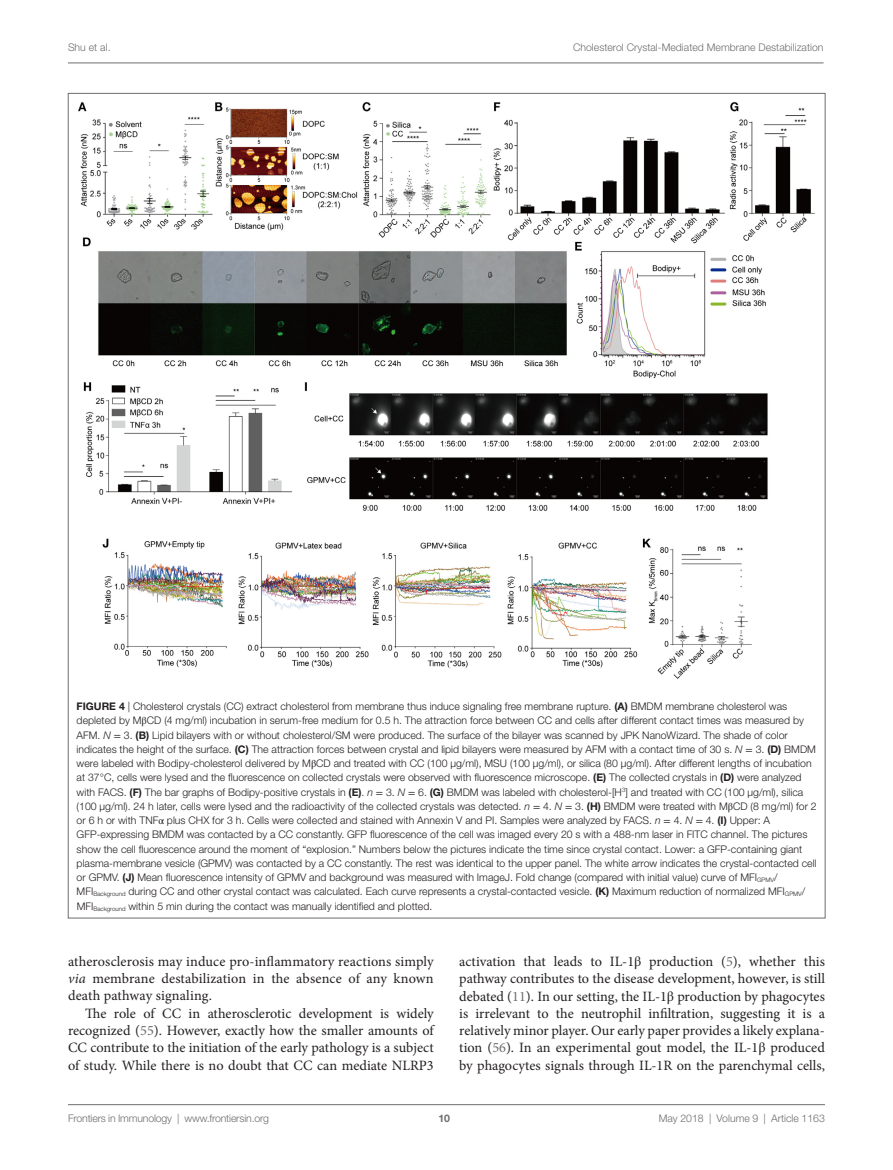
<style>
.page{position:relative;width:893px;height:1170px;background:#fff}
.page>*{position:absolute;margin:0;border:0;box-sizing:border-box;transform-origin:0 0}
.t1{font:14.25px/17.2px "Minion Pro";color:#231f20;text-align:justify}
.t2{font:300 10.5px/14.2px "Helvetica Neue LT Std";color:#231f20}
.t3{font:300 10.5px "Helvetica Neue LT Std";color:#6c6d70}
.t4{font:700 10.5px "Helvetica Neue LT Std";color:#6c6d70}
.s1{font-weight:700}
.s2{font-family:"STIX General";font-weight:400}
.s3{font-style:italic}
.s4{color:#6c6d70}
.s5{font-family:"STIX General"}
</style>
<div class="page">
<img style="left:78px;top:102px;width:737px;height:577px">
<hr style="left:68px;top:63px;width:756px;height:1px;background:#6c6d70">
<hr style="left:68px;top:1104px;width:757px;height:1px;background:#6c6d70">
<p class="t3" style="left:68px;top:41px;width:44px">Shu et al.</p>
<p class="t3" style="left:573px;top:41px;width:252px">Cholesterol Crystal-Mediated Membrane Destabilization</p>
<p class="t2" style="left:77px;top:698px;width:742px"><span class="s1">FIGURE 4</span> | Cholesterol crystals (CC) extract cholesterol from membrane thus induce signaling free membrane rupture. <span class="s1">(A)</span> BMDM membrane cholesterol was depleted by M<span class="s2">β</span>CD (4 mg/ml) incubation in serum-free medium for 0.5 h. The attraction force between CC and cells after different contact times was measured by AFM. <span class="s3">N</span> <span class="s2">=</span> 3. <span class="s1">(B)</span> Lipid bilayers with or without cholesterol/SM were produced. The surface of the bilayer was scanned by JPK NanoWizard. The shade of color indicates the height of the surface. <span class="s1">(C)</span> The attraction forces between crystal and lipid bilayers were measured by AFM with a contact time of 30 s. <span class="s3">N</span> <span class="s2">=</span> 3. <span class="s1">(D)</span> BMDM were labeled with Bodipy-cholesterol delivered by M<span class="s2">β</span>CD and treated with CC (100 µg/ml), MSU (100 µg/ml), or silica (80 µg/ml). After different lengths of incubation at 37°C, cells were lysed and the fluorescence on collected crystals were observed with fluorescence microscope. <span class="s1">(E)</span> The collected crystals in <span class="s1">(D)</span> were analyzed with FACS. <span class="s1">(F)</span> The bar graphs of Bodipy-positive crystals in <span class="s1">(E)</span>. <span class="s3">n</span> <span class="s2">=</span> 3. <span class="s3">N</span> <span class="s2">=</span> 6. <span class="s1">(G)</span> BMDM was labeled with cholesterol-[H<sup>3</sup>] and treated with CC (100 µg/ml), silica (100 µg/ml). 24 h later, cells were lysed and the radioactivity of the collected crystals was detected. <span class="s3">n</span> <span class="s2">=</span> 4. <span class="s3">N</span> <span class="s2">=</span> 3. <span class="s1">(H)</span> BMDM were treated with M<span class="s2">β</span>CD (8 mg/ml) for 2 or 6 h or with TNF<span class="s2">α</span> plus CHX for 3 h. Cells were collected and stained with Annexin V and PI. Samples were analyzed by FACS. <span class="s3">n</span> <span class="s2">=</span> 4. <span class="s3">N</span> <span class="s2">=</span> 4. <span class="s1">(I)</span> Upper: A GFP-expressing BMDM was contacted by a CC constantly. GFP fluorescence of the cell was imaged every 20 s with a 488-nm laser in FITC channel. The pictures show the cell fluorescence around the moment of “explosion.” Numbers below the pictures indicate the time since crystal contact. Lower: a GFP-containing giant plasma-membrane vesicle (GPMV) was contacted by a CC constantly. The rest was identical to the upper panel. The white arrow indicates the crystal-contacted cell or GPMV. <span class="s1">(J)</span> Mean fluorescence intensity of GPMV and background was measured with ImageJ. Fold change (compared with initial value) curve of MFI<sub>GPMV</sub>/ MFI<sub>Background</sub> during CC and other crystal contact was calculated. Each curve represents a crystal-contacted vesicle. <span class="s1">(K)</span> Maximum reduction of normalized MFI<sub>GPMV</sub>/ MFI<sub>Background</sub> within 5 min during the contact was manually identified and plotted.</p>
<h1 class="t1" style="left:68px;top:952px;width:367px">atherosclerosis may induce pro-inflammatory reactions simply <span class="s3">via</span> membrane destabilization in the absence of any known death pathway signaling.</h1>
<p class="t1" style="left:68px;top:1004px;width:367px;text-indent:17px">The role of CC in atherosclerotic development is widely recognized (<span class="s4">55</span>). However, exactly how the smaller amounts of CC contribute to the initiation of the early pathology is a subject of study. While there is no doubt that CC can mediate NLRP3</p>
<p class="t1" style="left:459px;top:952px;width:367px">activation that leads to IL-1<span class="s5">β</span> production (<span class="s4">5</span>), whether this pathway contributes to the disease development, however, is still debated (<span class="s4">11</span>). In our setting, the IL-1<span class="s5">β</span> production by phagocytes is irrelevant to the neutrophil infiltration, suggesting it is a relatively minor player. Our early paper provides a likely explana&shy;tion (<span class="s4">56</span>). In an experimental gout model, the IL-1<span class="s5">β</span> produced by phagocytes signals through IL-1R on the parenchymal cells,</p>
<p class="t3" style="left:68px;top:1111px;width:203px">Frontiers in Immunology | www.frontiersin.org</p>
<p class="t3" style="left:659px;top:1111px;width:168px">May 2018 | Volume 9 | Article 1163</p>
<p class="t4" style="left:439px;top:1111px;width:13px">10</p>
</div>
